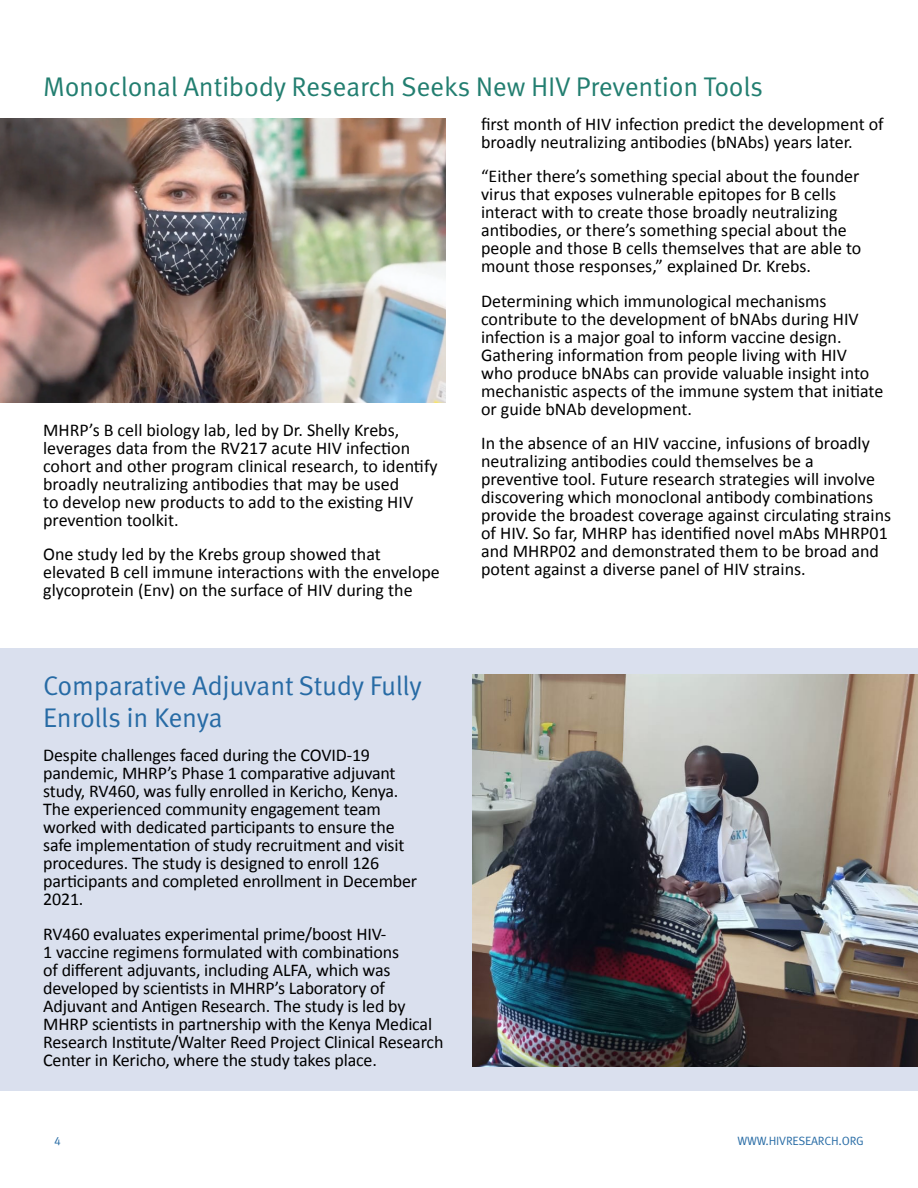
<style>
.page{position:relative;width:918px;height:1188px;background:#fff}
.page>*{position:absolute;margin:0;border:0;box-sizing:border-box;transform-origin:0 0}
.t1{font:27px "Meta Pro Norm";letter-spacing:-.01em;color:#227e70}
.t2{font:27px/32.4px "Meta Pro Norm";letter-spacing:-.015em;color:#276ba5}
.t3{font:18px/18px "Calibri";color:#000}
.t4{font:12px "Meta Pro Norm";letter-spacing:-.015em;color:#276ba5}
</style>
<div class="page">
<hr style="left:915px;top:959px;width:3px;height:132px;background:#dae0ee">
<div style="left:0;top:648px;width:917px;height:443px;background:#dae0ee"></div>
<img style="left:472px;top:674px;width:446px;height:393px">
<img style="left:0;top:119px;width:446px;height:284px">
<h1 class="t1" style="left:43px;top:66px;width:722px">Monoclonal Antibody Research Seeks New HIV Prevention Tools</h1>
<p class="t3" style="left:43px;top:421px;width:396px">MHRP’s B cell biology lab, led by Dr. Shelly Krebs, leverages data from the RV217 acute HIV infection cohort and other program clinical research, to identify broadly neutralizing antibodies that may be used<br>to develop new products to add to the existing HIV prevention toolkit.</p>
<p class="t3" style="left:43px;top:545px;width:398px">One study led by the Krebs group showed that elevated B cell immune interactions with the envelope glycoprotein (Env) on the surface of HIV during the</p>
<h1 class="t2" style="left:43px;top:667px;width:380px">Comparative Adjuvant Study Fully<br>Enrolls in Kenya</h1>
<p class="t3" style="left:43px;top:746px;width:376px">Despite challenges faced during the COVID-19 pandemic, MHRP’s Phase 1 comparative adjuvant study, RV460, was fully enrolled in Kericho, Kenya.<br>The experienced community engagement team worked with dedicated participants to ensure the safe implementation of study recruitment and visit procedures. The study is designed to enroll 126 participants and completed enrollment in December 2021.</p>
<p class="t3" style="left:43px;top:924px;width:402px">RV460 evaluates experimental prime/boost HIV-<br>1 vaccine regimens formulated with combinations<br>of different adjuvants, including ALFA, which was developed by scientists in MHRP’s Laboratory of Adjuvant and Antigen Research. The study is led by MHRP scientists in partnership with the Kenya Medical Research Institute/Walter Reed Project Clinical Research Center in Kericho, where the study takes place.</p>
<p class="t3" style="left:481px;top:115px;width:404px">first month of HIV infection predict the development of broadly neutralizing antibodies (bNAbs) years later.</p>
<p class="t3" style="left:481px;top:167px;width:382px">“Either there’s something special about the founder virus that exposes vulnerable epitopes for B cells interact with to create those broadly neutralizing antibodies, or there’s something special about the people and those B cells themselves that are able to mount those responses,” explained Dr. Krebs.</p>
<p class="t3" style="left:481px;top:291px;width:404px">Determining which immunological mechanisms contribute to the development of bNAbs during HIV infection is a major goal to inform vaccine design.<br>Gathering information from people living with HIV<br>who produce bNAbs can provide valuable insight into mechanistic aspects of the immune system that initiate or guide bNAb development.</p>
<p class="t3" style="left:481px;top:433px;width:412px">In the absence of an HIV vaccine, infusions of broadly neutralizing antibodies could themselves be a preventive tool. Future research strategies will involve discovering which monoclonal antibody combinations provide the broadest coverage against circulating strains of HIV. So far, MHRP has identified novel mAbs MHRP01 and MHRP02 and demonstrated them to be broad and potent against a diverse panel of HIV strains.</p>
<p class="t4" style="left:54px;top:1132px;width:8px">4</p>
<p class="t4" style="left:737px;top:1132px;width:128px">WWW.HIVRESEARCH.ORG</p>
</div>
